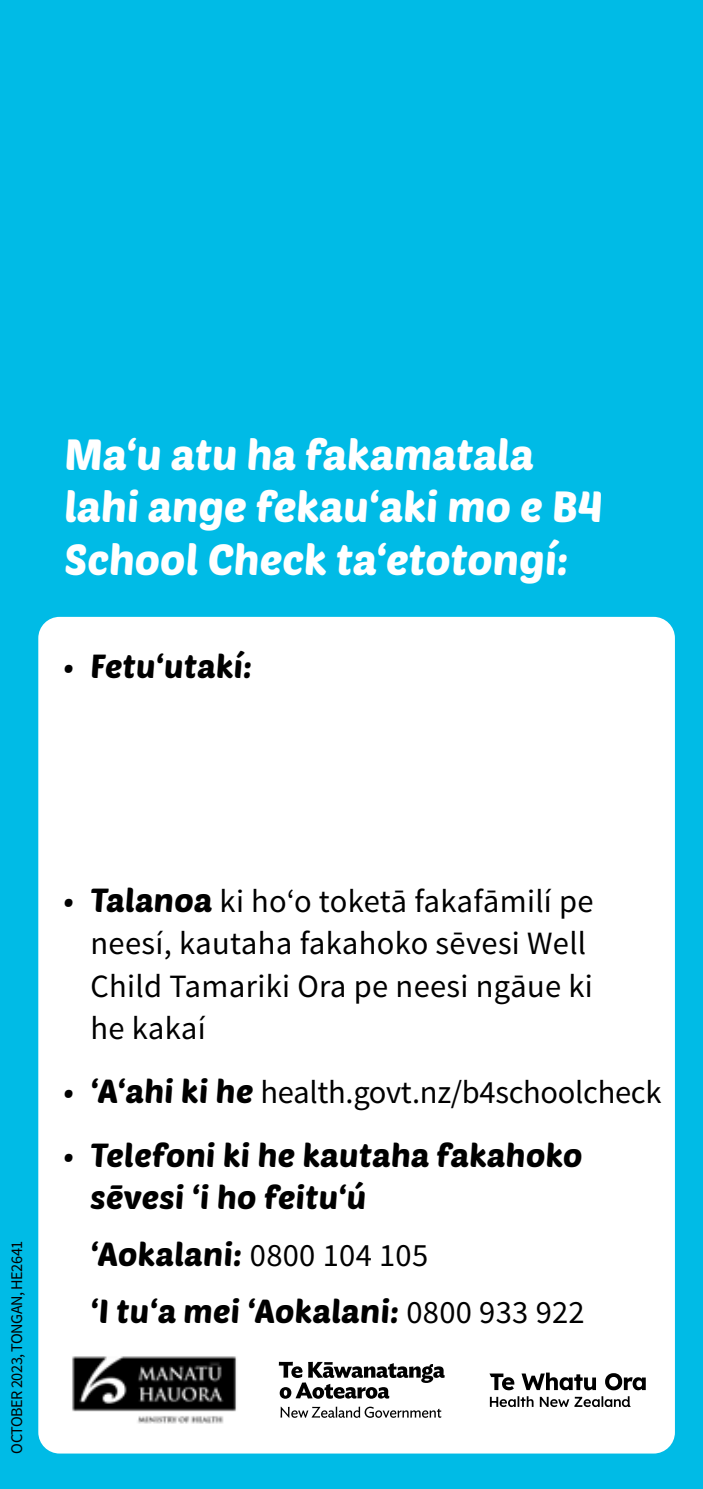
<style>
.page{position:relative;width:703px;height:1489px;background:#fff}
.page>*{position:absolute;margin:0;border:0;box-sizing:border-box;transform-origin:0 0}
.t1{font:42.5px/52.5px "Poetsen One";color:#fff}
.t2{font:32.5px/42.5px "Poetsen One";letter-spacing:.01em;color:#000}
.t3{font:32.5px/42.5px "Source Sans Pro";letter-spacing:.01em;color:#000}
.t4{font:32.5px "Source Sans Pro";letter-spacing:-.01em;color:#000}
.t5{font:16.25px "Source Sans Pro";letter-spacing:-.03em;color:#000}
.s1{font-family:"Poetsen One"}
.s2{font-family:"Source Sans Pro"}
</style>
<div class="page">
<div style="left:0;top:0;width:703px;height:1488px;background:#00bbe6"></div>
<div style="left:38px;top:617px;width:637px;height:836px;background:#fff;border-radius:21px"></div>
<img style="left:38px;top:928px;width:86px;height:526px">
<svg style="left:489px;top:1372px;width:156px;height:34px"></svg>
<svg style="left:279px;top:1361px;width:165px;height:37px"></svg>
<svg style="left:280px;top:1406px;width:161px;height:11px"></svg>
<img style="left:58px;top:1342px;width:179px;height:94px">
<h1 class="t1" style="left:64px;top:426px;width:540px">Ma‘u atu ha fakamatala lahi ange fekau‘aki mo e B4<br>School Check ta‘etotongí:</h1>
<p class="t2" style="left:63px;top:643px;width:191px">• Fetu‘utakí:</p>
<p class="t5" style="left:7px;top:1453px;width:214px;rotate:-90deg">OCTOBER 2023, TONGAN, HE2641</p>
<p class="t3" style="left:90px;top:880px;width:504px;text-indent:-27px"><span class="s1">• Talanoa</span> ki ho‘o toketā fakafāmilí pe neesí, kautaha fakahoko sēvesi Well<br>Child Tamariki Ora pe neesi ngāue ki he kakaí</p>
<p class="t4" style="left:63px;top:1072px;width:600px"><span class="s1">• ‘A‘ahi ki he</span> health.govt.nz/b4schoolcheck</p>
<p class="t2" style="left:90px;top:1132px;width:493px;text-indent:-27px">• Telefoni ki he kautaha fakahoko sēvesi ‘i ho feitu‘ú</p>
<p class="t2" style="left:90px;top:1224px;width:496px;line-height:56.8px">‘Aokalani: <span class="s2">0800 104 105<br></span>‘I tu‘a mei ‘Aokalani: <span class="s2">0800 933 922</span></p>
</div>
